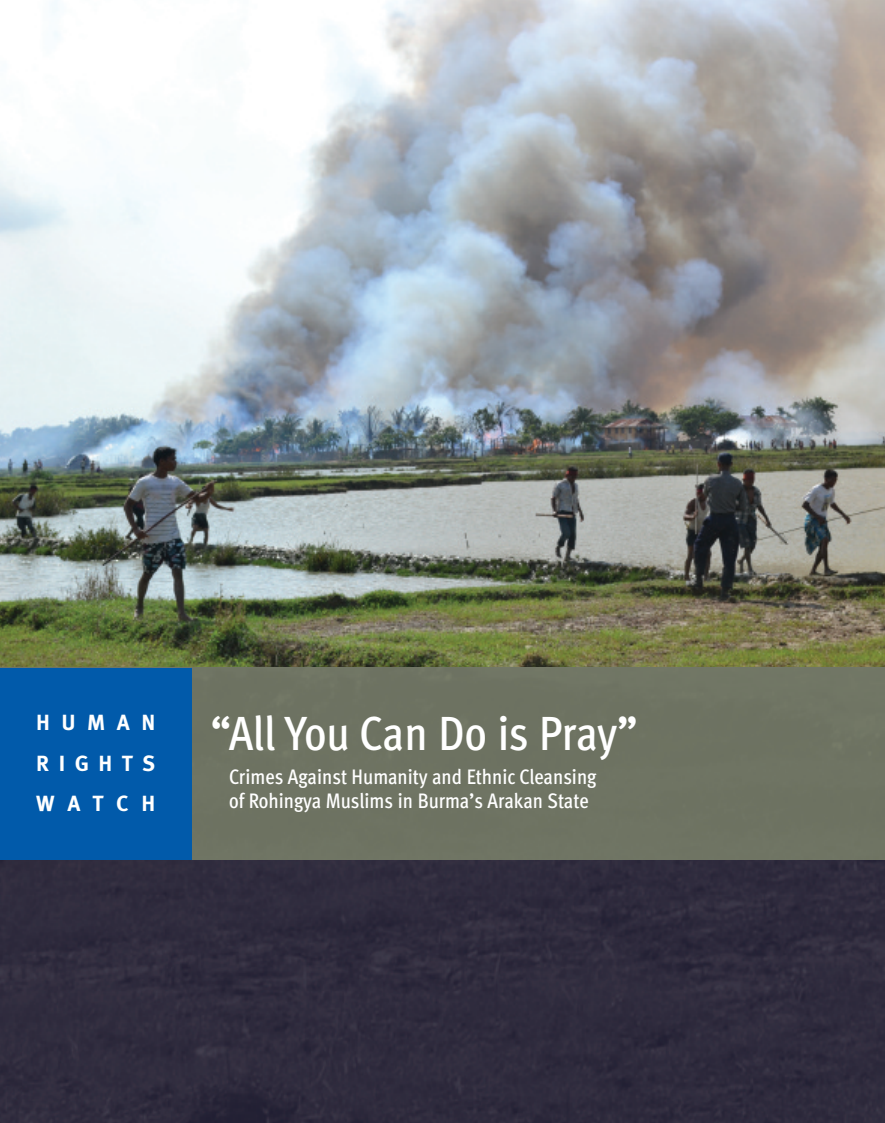
<style>
.page{position:relative;width:885px;height:1123px;background:#fff}
.page>*{position:absolute;margin:0;border:0;box-sizing:border-box;transform-origin:0 0}
.t1{font:500 condensed 48px "Meta Pro";letter-spacing:-.005em;color:#fff}
.t2{font:700 21.9px/40.2px "Meta Pro";letter-spacing:.525em;color:#fff;text-align:justify}
.t3{font:500 condensed 21px/24px "Meta Pro";color:#fff}
</style>
<div class="page">
<div style="left:0;top:859px;width:884px;height:264px;background:#2f2b3d"></div>
<img style="left:0;top:0;width:884px;height:668px">
<div style="left:191px;top:668px;width:693px;height:191px;background:#6e7362"></div>
<div style="left:0;top:668px;width:191px;height:191px;background:#015aaa"></div>
<p class="t2" style="left:36px;top:704px;width:121px">HUMAN RIGHTS WATCH</p>
<h1 class="t1" style="left:210px;top:715px;width:429px">“All You Can Do is Pray”</h1>
<p class="t3" style="left:229px;top:766px;width:369px">Crimes Against Humanity and Ethnic Cleansing of Rohingya Muslims in Burma’s Arakan State</p>
</div>
